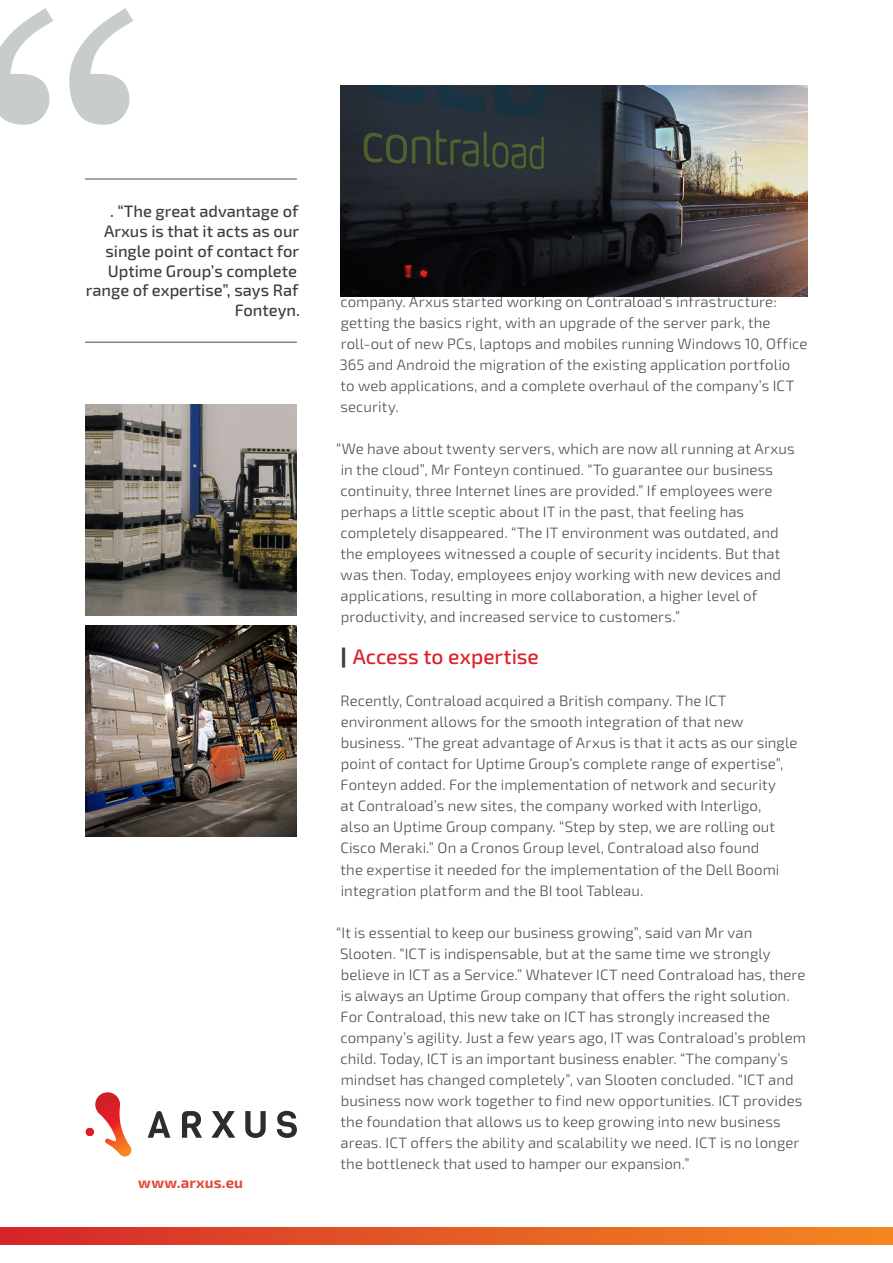
<style>
.page{position:relative;width:893px;height:1263px;background:#fff}
.page>*{position:absolute;margin:0;border:0;box-sizing:border-box;transform-origin:0 0}
.t1{font:500 21px "Exo 2";color:#dc1f26}
.t2{font:500 16.5px/19.8px "Exo 2";color:#3e3e3f;text-align:right}
.t3{font:300 15px/21px "Exo 2";letter-spacing:.005em;color:#4b4c4d}
.t4{font:700 15px "Exo 2";letter-spacing:.01em;color:#e14c38}
.s1{font-weight:900;color:#3e3e3f}
</style>
<div class="page">
<svg style="left:0;top:8px;width:133px;height:117px"></svg>
<div style="left:0;top:1227px;width:893px;height:17px;background:linear-gradient(to right,#d4292a,#f48921)"></div>
<hr style="left:85px;top:342px;width:212px;height:1px;background:#4b4c4d">
<hr style="left:85px;top:179px;width:212px;height:1px;background:#4b4c4d">
<img style="left:340px;top:86px;width:468px;height:211px">
<div style="left:86px;top:1128px;width:8px;height:8px;background:#dc1f26;border-radius:50%"></div>
<svg style="left:211px;top:1111px;width:24px;height:27px"></svg>
<svg style="left:245px;top:1111px;width:21px;height:27px"></svg>
<svg style="left:277px;top:1111px;width:20px;height:27px"></svg>
<svg style="left:148px;top:1111px;width:22px;height:27px"></svg>
<svg style="left:182px;top:1111px;width:20px;height:27px"></svg>
<svg style="left:95px;top:1092px;width:36px;height:64px"></svg>
<img style="left:86px;top:405px;width:211px;height:211px">
<img style="left:86px;top:625px;width:211px;height:211px">
<p class="t2" style="left:86px;top:202px;width:216px">. “The great advantage of<br>Arxus is that it acts as our single point of contact for<br>Uptime Group’s complete range of expertise”, says Raf<br>Fonteyn.</p>
<p class="t4" style="left:138px;top:1174px;width:106px">www.arxus.eu</p>
<p class="t3" style="left:339px;top:292px;width:470px">company. Arxus started working on Contraload’s infrastructure: getting the basics right, with an upgrade of the server park, the roll-out of new PCs, laptops and mobiles running Windows 10, Office 365 and Android the migration of the existing application portfolio to web applications, and a complete overhaul of the company’s ICT security.</p>
<p class="t3" style="left:336px;top:439px;width:460px">“We have about twenty servers, which are now all running at Arxus in the cloud”, Mr Fonteyn continued. “To guarantee our business continuity, three Internet lines are provided.” If employees were perhaps a little sceptic about IT in the past, that feeling has completely disappeared. “The IT environment was outdated, and the employees witnessed a couple of security incidents. But that was then. Today, employees enjoy working with new devices and applications, resulting in more collaboration, a higher level of productivity, and increased service to customers.”</p>
<h1 class="t1" style="left:341px;top:645px;width:199px"><span class="s1">|</span> Access to expertise</h1>
<p class="t3" style="left:340px;top:691px;width:459px">Recently, Contraload acquired a British company. The ICT environment allows for the smooth integration of that new business. “The great advantage of Arxus is that it acts as our single point of contact for Uptime Group’s complete range of expertise”, Fonteyn added. For the implementation of network and security<br>at Contraload’s new sites, the company worked with Interligo,<br>also an Uptime Group company. “Step by step, we are rolling out Cisco Meraki.” On a Cronos Group level, Contraload also found<br>the expertise it needed for the implementation of the Dell Boomi integration platform and the BI tool Tableau.</p>
<p class="t3" style="left:336px;top:922px;width:471px">“It is essential to keep our business growing”, said van Mr van Slooten. “ICT is indispensable, but at the same time we strongly believe in ICT as a Service.” Whatever ICT need Contraload has, there is always an Uptime Group company that offers the right solution.<br>For Contraload, this new take on ICT has strongly increased the company’s agility. Just a few years ago, IT was Contraload’s problem child. Today, ICT is an important business enabler. “The company’s mindset has changed completely”, van Slooten concluded. “ICT and business now work together to find new opportunities. ICT provides the foundation that allows us to keep growing into new business areas. ICT offers the ability and scalability we need. ICT is no longer the bottleneck that used to hamper our expansion.”</p>
</div>
